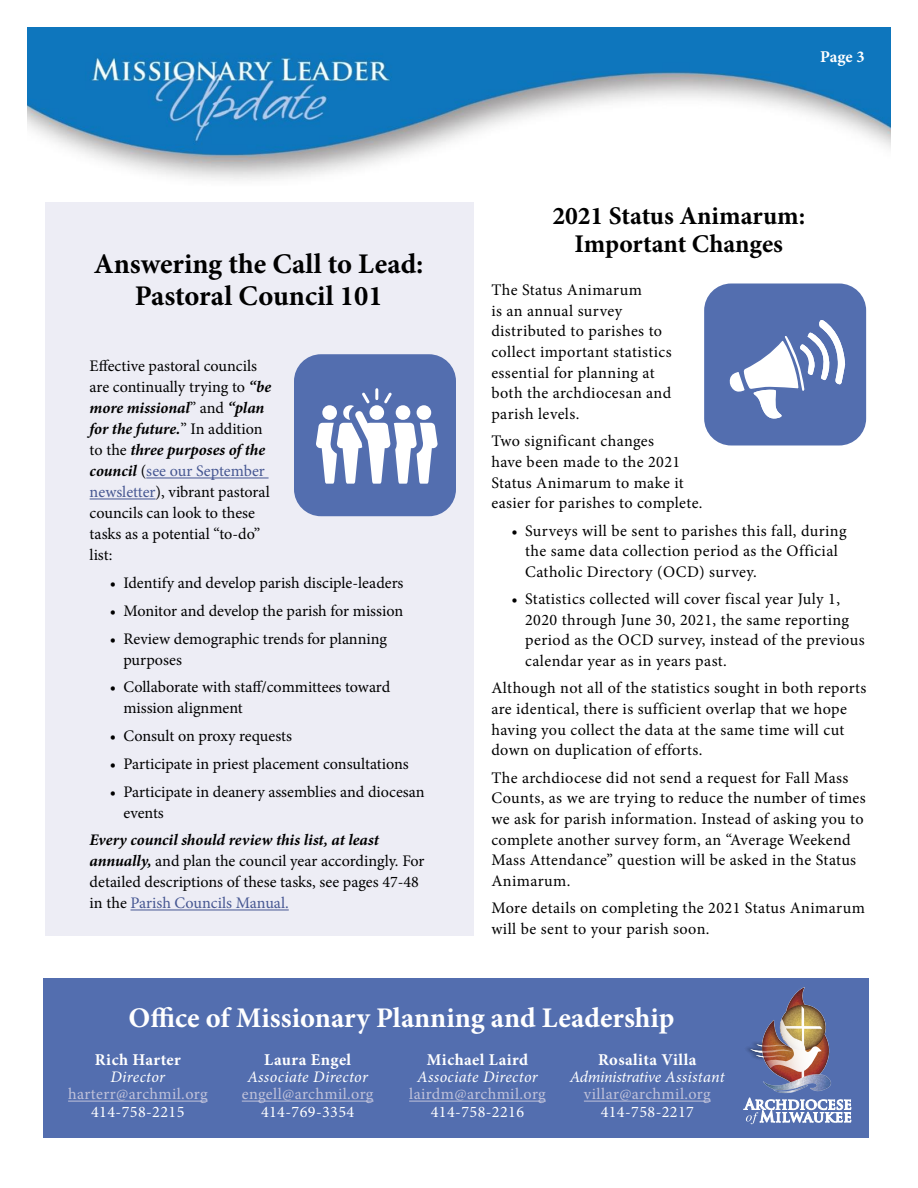
<style>
.page{position:relative;width:918px;height:1188px;background:#fff}
.page>*{position:absolute;margin:0;border:0;box-sizing:border-box;transform-origin:0 0}
.t1{font:700 28.5px/31.5px "Minion Pro";color:#000;text-align:center}
.t2{font:700 28.5px "Minion Pro";color:#fff}
.t3{font:700 25.5px/28.5px "Minion Pro";color:#000;text-align:center}
.t4{font:700 16.5px "Minion Pro";letter-spacing:.025em;color:#fff}
.t5{font:16.2px/20.5px "Minion Pro";letter-spacing:.015em;color:#000}
.t6{font:16.2px "Minion Pro";letter-spacing:.02em;color:#c0c2da}
.t7{font:16.2px "Minion Pro";letter-spacing:-.005em;color:#000}
.t8{font:16.2px "Minion Pro";letter-spacing:.025em;color:#fff}
.t9{font:italic 16.2px "Minion Pro";letter-spacing:.015em;color:#fff}
.t10{font:italic 16.2px "Minion Pro";letter-spacing:-.02em;color:#fff}
.s1{font-weight:700;font-style:italic}
.s2{color:#465792}
</style>
<div class="page">
<div style="left:45px;top:202px;width:429px;height:734px;background:#ededf5"></div>
<img style="left:27px;top:27px;width:864px;height:154px">
<hr style="left:146px;top:478px;width:123px;height:1px;background:#465792">
<hr style="left:90px;top:499px;width:66px;height:1px;background:#465792">
<hr style="left:131px;top:910px;width:158px;height:1px;background:#465792">
<div style="left:294px;top:354px;width:162px;height:162px;background:#536eaf;border-radius:27px"></div>
<div style="left:704px;top:284px;width:162px;height:162px;background:#536eaf;border-radius:27px"></div>
<div style="left:43px;top:978px;width:825px;height:160px;background:#536eaf"></div>
<hr style="left:68px;top:1101px;width:140px;height:1px;background:#c0c2da">
<hr style="left:242px;top:1101px;width:132px;height:1px;background:#c0c2da">
<hr style="left:409px;top:1101px;width:137px;height:1px;background:#c0c2da">
<hr style="left:584px;top:1101px;width:127px;height:1px;background:#c0c2da">
<img style="left:747px;top:987px;width:83px;height:70px">
<img style="left:749px;top:1057px;width:82px;height:41px">
<img style="left:756px;top:1069px;width:69px;height:29px">
<img style="left:750px;top:1006px;width:72px;height:79px">
<svg style="left:744px;top:1098px;width:107px;height:26px"></svg>
<svg style="left:729px;top:320px;width:116px;height:99px"></svg>
<svg style="left:316px;top:388px;width:122px;height:96px"></svg>
<h1 class="t1" style="left:94px;top:248px;width:331px">Answering the Call to Lead:<br>Pastoral Council 101</h1>
<p class="t5" style="left:90px;top:356px;width:183px;line-height:21px">Effective pastoral councils are continually trying to <span class="s1">“be more missional</span>” and <span class="s1">“plan for the future.</span>” In addition to the <span class="s1">three purposes of the council</span> (<span class="s2">see our September newsletter</span>), vibrant pastoral councils can look to these tasks as a potential “to-do” list:</p>
<p class="t5" style="left:110px;top:573px;width:295px">• Identify and develop parish disciple-leaders</p>
<p class="t7" style="left:110px;top:600px;width:295px">• Monitor and develop the parish for mission</p>
<p class="t5" style="left:123px;top:628px;width:265px;line-height:21px;text-indent:-13px">• Review demographic trends for planning purposes</p>
<p class="t5" style="left:123px;top:677px;width:268px;line-height:21px;text-indent:-13px">• Collaborate with staff/committees toward mission alignment</p>
<p class="t7" style="left:110px;top:725px;width:184px">• Consult on proxy requests</p>
<p class="t5" style="left:110px;top:753px;width:300px">• Participate in priest placement consultations</p>
<p class="t5" style="left:123px;top:781px;width:303px;line-height:21px;text-indent:-13px">• Participate in deanery assemblies and diocesan events</p>
<p class="t5" style="left:90px;top:830px;width:336px;line-height:21px"><span class="s1">Every council should review this list, at least annually,</span> and plan the council year accordingly. For detailed descriptions of these tasks, see pages 47-48 in the <span class="s2">Parish Councils Manual.</span></p>
<p class="t4" style="left:820px;top:45px;width:46px">Page 3</p>
<h2 class="t3" style="left:552px;top:201px;width:254px">2021 Status Animarum:<br>Important Changes</h2>
<p class="t5" style="left:491px;top:280px;width:182px">The Status Animarum<br>is an annual survey distributed to parishes to collect important statistics essential for planning at both the archdiocesan and parish levels.</p>
<p class="t5" style="left:491px;top:431px;width:213px">Two significant changes<br>have been made to the 2021<br>Status Animarum to make it easier for parishes to complete.</p>
<p class="t5" style="left:525px;top:520px;width:323px;text-indent:-13px">• Surveys will be sent to parishes this fall, during the same data collection period as the Official<br>Catholic Directory (OCD) survey.</p>
<p class="t5" style="left:525px;top:589px;width:341px;text-indent:-13px">• Statistics collected will cover fiscal year July 1, 2020 through June 30, 2021, the same reporting period as the OCD survey, instead of the previous calendar year as in years past.</p>
<p class="t5" style="left:491px;top:678px;width:377px">Although not all of the statistics sought in both reports are identical, there is sufficient overlap that we hope having you collect the data at the same time will cut down on duplication of efforts.</p>
<p class="t5" style="left:491px;top:767px;width:376px">The archdiocese did not send a request for Fall Mass Counts, as we are trying to reduce the number of times we ask for parish information. Instead of asking you to complete another survey form, an “Average Weekend Mass Attendance” question will be asked in the Status Animarum.</p>
<p class="t5" style="left:491px;top:898px;width:375px">More details on completing the 2021 Status Animarum will be sent to your parish soon.</p>
<h1 class="t2" style="left:129px;top:998px;width:547px">Office of Missionary Planning and Leadership</h1>
<p class="t4" style="left:95px;top:1048px;width:87px">Rich Harter</p>
<p class="t9" style="left:110px;top:1066px;width:56px">Director</p>
<p class="t6" style="left:68px;top:1083px;width:141px">harterr@archmil.org</p>
<p class="t8" style="left:91px;top:1101px;width:95px">414-758-2215</p>
<p class="t4" style="left:264px;top:1048px;width:88px">Laura Engel</p>
<p class="t9" style="left:247px;top:1066px;width:122px">Associate Director</p>
<p class="t6" style="left:242px;top:1083px;width:133px">engell@archmil.org</p>
<p class="t8" style="left:261px;top:1101px;width:95px">414-769-3354</p>
<p class="t4" style="left:427px;top:1048px;width:103px">Michael Laird</p>
<p class="t9" style="left:417px;top:1066px;width:122px">Associate Director</p>
<p class="t6" style="left:409px;top:1083px;width:138px">lairdm@archmil.org</p>
<p class="t8" style="left:431px;top:1101px;width:95px">414-758-2216</p>
<p class="t4" style="left:598px;top:1048px;width:100px">Rosalita Villa</p>
<p class="t10" style="left:570px;top:1066px;width:156px">Administrative Assistant</p>
<p class="t6" style="left:584px;top:1083px;width:128px">villar@archmil.org</p>
<p class="t8" style="left:601px;top:1101px;width:95px">414-758-2217</p>
</div>
